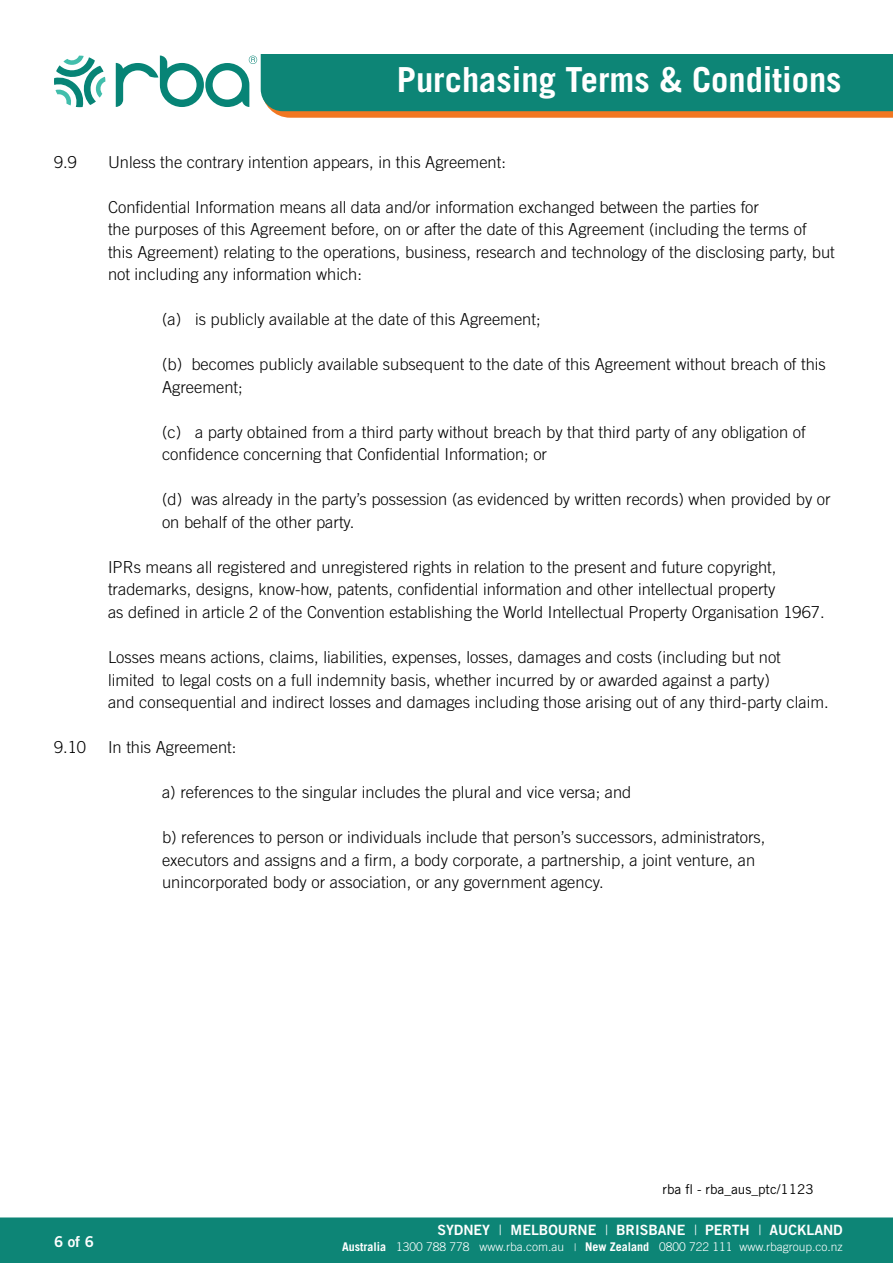
<style>
.page{position:relative;width:893px;height:1263px;background:#fff}
.page>*{position:absolute;margin:0;border:0;box-sizing:border-box;transform-origin:0 0}
.t1{font:700 34.5px "Trade Gothic LT Std";color:#fff}
.t2{font:300 16.5px/22.5px "Trade Gothic LT Std";color:#000}
.t3{font:15px "Trade Gothic LT Std Bd 2";color:#fff}
.t4{font:14.1px "Trade Gothic LT Std Bd 2";color:#fff}
.t5{font:13.5px "Trade Gothic LT Std";color:#000}
.t6{font:300 12px "Trade Gothic LT Std";color:#fff}
.s1{font-family:"Trade Gothic LT Std";font-weight:300}
.s2{font-weight:700}
.s3{font-size:10.5px}
</style>
<div class="page">
<svg style="left:116px;top:54px;width:777px;height:64px;background:#419582"></svg>
<svg style="left:54px;top:56px;width:51px;height:51px"></svg>
<div style="left:1px;top:1218px;width:891px;height:44px;background:#0d8576"></div>
<div style="left:0;top:1217px;width:893px;height:46px;border:2px solid #0d8576"></div>
<h1 class="t1" style="left:397px;top:58px;width:446px">Purchasing Terms &amp; Conditions</h1>
<p class="t2" style="left:54px;top:151px;width:24px">9.9</p>
<p class="t2" style="left:108px;top:151px;width:399px">Unless the contrary intention appears, in this Agreement:</p>
<p class="t2" style="left:108px;top:196px;width:728px">Confidential Information means all data and/or information exchanged between the parties for<br>the purposes of this Agreement before, on or after the date of this Agreement (including the terms of this Agreement) relating to the operations, business, research and technology of the disclosing party, but not including any information which:</p>
<p class="t2" style="left:162px;top:308px;width:380px">(a) is publicly available at the date of this Agreement;</p>
<p class="t2" style="left:162px;top:353px;width:665px">(b) becomes publicly available subsequent to the date of this Agreement without breach of this<br>Agreement;</p>
<p class="t2" style="left:162px;top:421px;width:645px">(c) a party obtained from a third party without breach by that third party of any obligation of confidence concerning that Confidential Information; or</p>
<p class="t2" style="left:162px;top:488px;width:670px">(d) was already in the party’s possession (as evidenced by written records) when provided by or on behalf of the other party.</p>
<p class="t2" style="left:108px;top:556px;width:718px">IPRs means all registered and unregistered rights in relation to the present and future copyright, trademarks, designs, know-how, patents, confidential information and other intellectual property<br>as defined in article 2 of the Convention establishing the World Intellectual Property Organisation 1967.</p>
<p class="t2" style="left:108px;top:646px;width:722px">Losses means actions, claims, liabilities, expenses, losses, damages and costs (including but not limited to legal costs on a full indemnity basis, whether incurred by or awarded against a party)<br>and consequential and indirect losses and damages including those arising out of any third-party claim.</p>
<p class="t2" style="left:54px;top:736px;width:34px">9.10</p>
<p class="t2" style="left:108px;top:736px;width:130px">In this Agreement:</p>
<p class="t2" style="left:162px;top:781px;width:471px">a) references to the singular includes the plural and vice versa; and</p>
<p class="t2" style="left:162px;top:826px;width:605px">b) references to person or individuals include that person’s successors, administrators, executors and assigns and a firm, a body corporate, a partnership, a joint venture, an unincorporated body or association, or any government agency.</p>
<p class="t3" style="left:54px;top:1232px;width:41px">6 of 6</p>
<p class="t5" style="left:662px;top:1181px;width:153px">rba fl - rba_aus_ptc/1123</p>
<p class="t4" style="left:437px;top:1221px;width:407px">SYDNEY <span class="s1">|</span> MELBOURNE <span class="s1">|</span> BRISBANE <span class="s1">|</span> PERTH <span class="s1">|</span> AUCKLAND</p>
<p class="t6" style="left:342px;top:1239px;width:502px"><span class="s2">Australia</span> 1300 788 778 www.rba.com.au <span class="s3">|</span> <span class="s2">New Zealand</span> 0800 722 111 www.rbagroup.co.nz</p>
</div>
